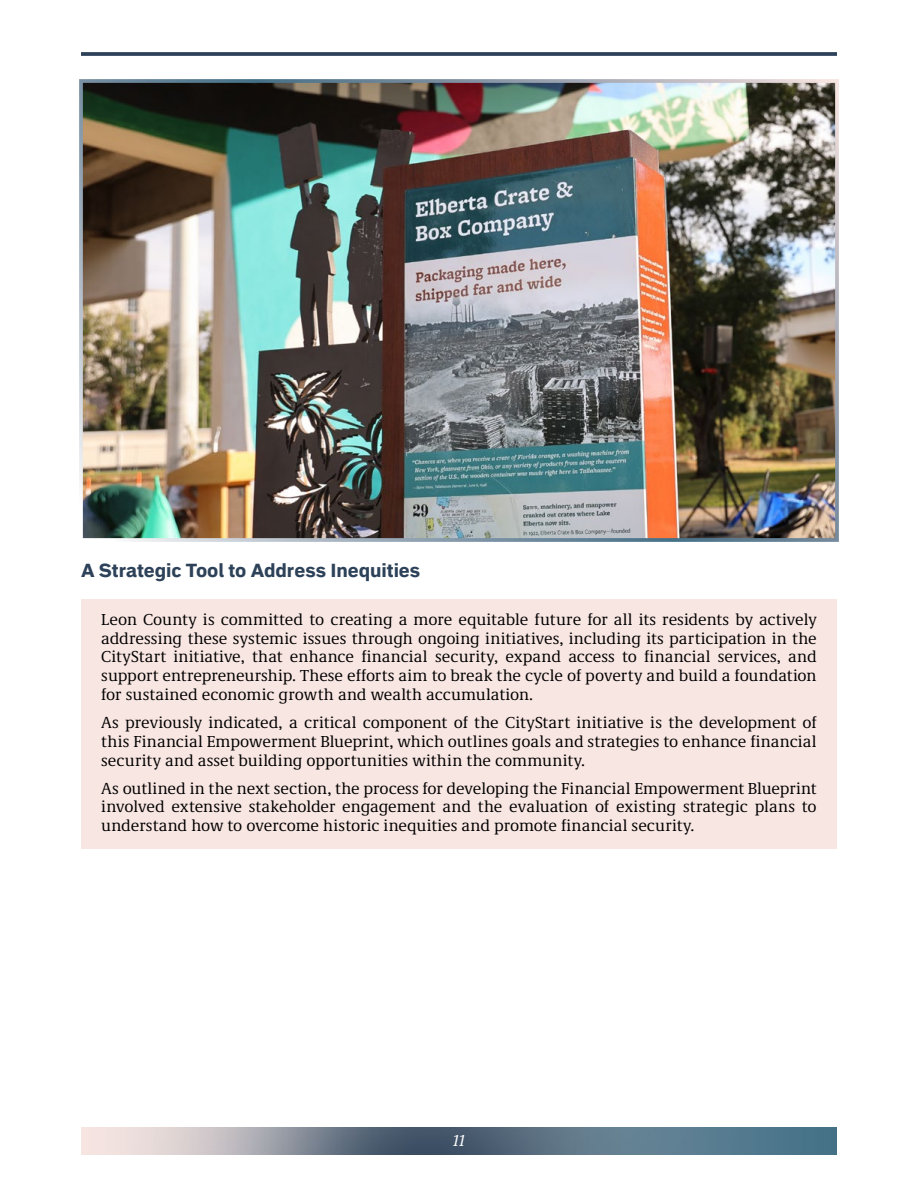
<style>
.page{position:relative;width:918px;height:1188px;background:#fff}
.page>*{position:absolute;margin:0;border:0;box-sizing:border-box;transform-origin:0 0}
.Heading_2{font:700 expanded 18.75px "Embarcadero MVB Pro";letter-spacing:-.005em;color:#2d4259}
.Body_Text_Highlight{font:16.5px/18.8px "Demos Next Pro";letter-spacing:.005em;color:#000;text-align:justify}
.t1{font:italic 16.5px "Demos Next Pro";color:#fff}
</style>
<div class="page">
<div style="left:81px;top:599px;width:756px;height:119px;background:#f8e6e2"></div>
<div style="left:81px;top:702px;width:756px;height:81px;background:#f8e6e2"></div>
<div style="left:81px;top:768px;width:756px;height:81px;background:#f8e6e2"></div>
<img style="left:84px;top:84px;width:750px;height:453px">
<div style="left:79px;top:79px;width:760px;height:463px;border:4px solid #fff"></div>
<svg style="left:81px;top:52px;width:756px;height:4px;background:#394d63"></svg>
<img style="left:81px;top:1127px;width:756px;height:27px">
<p class="Heading_2" style="left:81px;top:557px;width:341px">A Strategic Tool to Address Inequities</p>
<p class="Body_Text_Highlight" style="left:101px;top:609px;width:717px">Leon County is committed to creating a more equitable future for all its residents by actively addressing these systemic issues through ongoing initiatives, including its participation in the CityStart initiative, that enhance financial security, expand access to financial services, and support entrepreneurship. These efforts aim to break the cycle of poverty and build a foundation for sustained economic growth and wealth accumulation.</p>
<p class="Body_Text_Highlight" style="left:101px;top:712px;width:717px">As previously indicated, a critical component of the CityStart initiative is the development of this Financial Empowerment Blueprint, which outlines goals and strategies to enhance financial security and asset building opportunities within the community.</p>
<p class="Body_Text_Highlight" style="left:101px;top:778px;width:717px">As outlined in the next section, the process for developing the Financial Empowerment Blueprint involved extensive stakeholder engagement and the evaluation of existing strategic plans to understand how to overcome historic inequities and promote financial security.</p>
<p class="t1" style="left:453px;top:1130px;width:14px">11</p>
</div>
